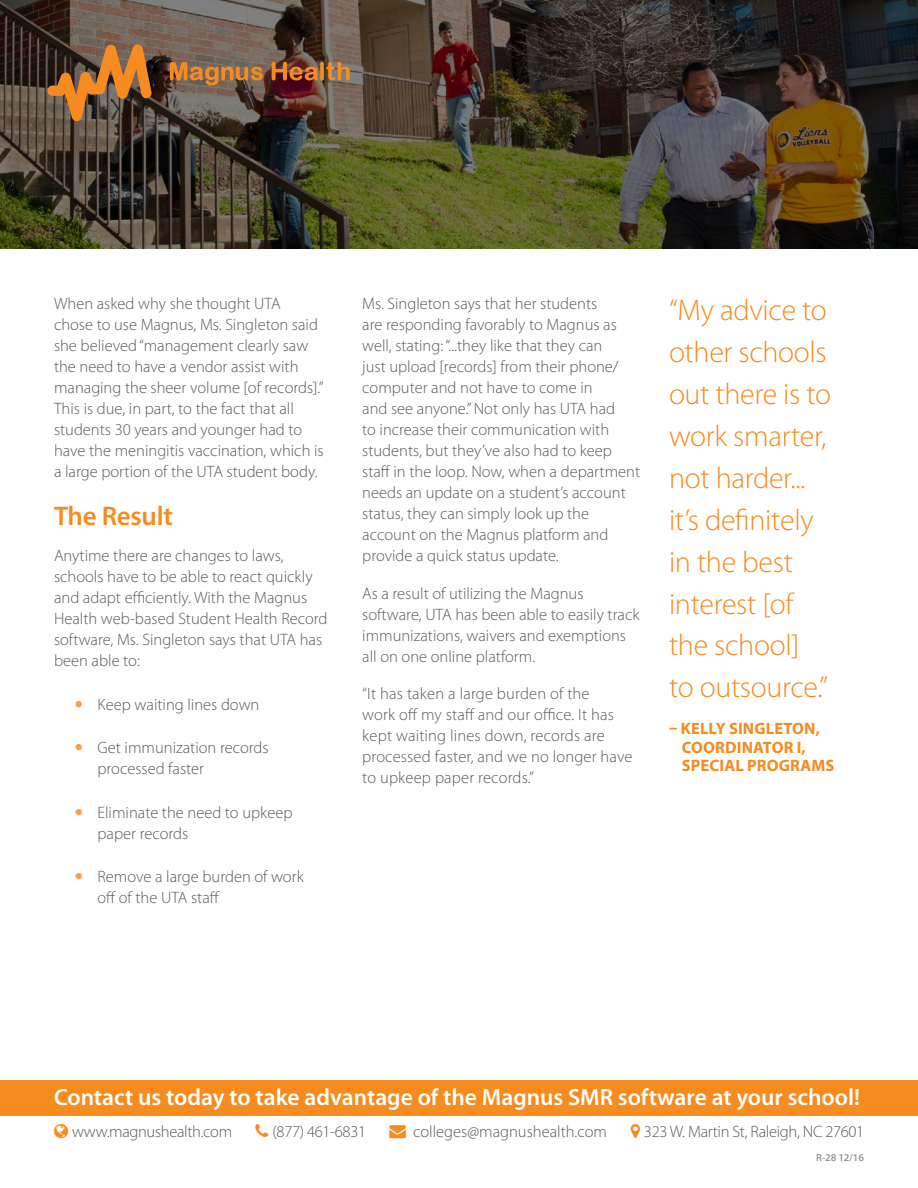
<style>
.page{position:relative;width:918px;height:1188px;background:#fff}
.page>*{position:absolute;margin:0;border:0;box-sizing:border-box;transform-origin:0 0}
.t1{font:300 30px/42px "Myriad Pro";letter-spacing:-.01em;color:#f68b1f}
.t2{font:600 27px "Myriad Pro";letter-spacing:-.01em;color:#f68b1f}
.t3{font:600 23.4px "Myriad Pro";color:#fff}
.t4{font:300 16.5px/21px "Myriad Pro";color:#58595b}
.t5{font:300 16.5px "Myriad Pro";letter-spacing:-.02em;color:#58595b}
.t6{font:700 16.5px/19.5px "Myriad Pro";letter-spacing:.01em;color:#f68b1f;text-align:center}
.t7{font:600 10.5px "Myriad Pro";color:#939598}
.s1{font-weight:900;font-size:22.5px;color:#f99f49}
.s2{color:#f68b1f}
</style>
<div class="page">
<img style="left:0;top:0;width:918px;height:249px">
<svg style="left:170px;top:62px;width:93px;height:23px;background:#a57344"></svg>
<svg style="left:272px;top:62px;width:78px;height:19px"></svg>
<svg style="left:47px;top:44px;width:105px;height:77px;background:#895c31"></svg>
<div style="left:0;top:1080px;width:918px;height:36px;background:#f68b1f"></div>
<p class="t4" style="left:54px;top:293px;width:271px">When asked why she thought UTA chose to use Magnus, Ms. Singleton said she believed “management clearly saw the need to have a vendor assist with managing the sheer volume [of records].” This is due, in part, to the fact that all students 30 years and younger had to have the meningitis vaccination, which is a large portion of the UTA student body.</p>
<h2 class="t2" style="left:54px;top:499px;width:120px">The Result</h2>
<p class="t4" style="left:54px;top:545px;width:275px">Anytime there are changes to laws, schools have to be able to react quickly and adapt efficiently. With the Magnus Health web-based Student Health Record software, Ms. Singleton says that UTA has been able to:</p>
<p class="t4" style="left:75px;top:694px;width:186px"><span class="s1">•</span> Keep waiting lines down</p>
<p class="t4" style="left:97px;top:737px;width:173px;text-indent:-23px"><span class="s1">•</span> Get immunization records processed faster</p>
<p class="t4" style="left:97px;top:802px;width:197px;text-indent:-23px"><span class="s1">•</span> Eliminate the need to upkeep paper records</p>
<p class="t4" style="left:97px;top:866px;width:208px;text-indent:-23px"><span class="s1">•</span> Remove a large burden of work off of the UTA staff</p>
<p class="t4" style="left:362px;top:293px;width:279px">Ms. Singleton says that her students<br>are responding favorably to Magnus as well, stating: “...they like that they can<br>just upload [records] from their phone/ computer and not have to come in<br>and see anyone.” Not only has UTA had<br>to increase their communication with students, but they’ve also had to keep staff in the loop. Now, when a department needs an update on a student’s account status, they can simply look up the account on the Magnus platform and provide a quick status update.</p>
<p class="t4" style="left:362px;top:583px;width:279px">As a result of utilizing the Magnus software, UTA has been able to easily track immunizations, waivers and exemptions all on one online platform.</p>
<p class="t4" style="left:362px;top:683px;width:272px">“It has taken a large burden of the<br>work off my staff and our office. It has kept waiting lines down, records are processed faster, and we no longer have to upkeep paper records.”</p>
<h1 class="t1" style="left:669px;top:288px;width:164px">“My advice to other schools out there is to work smarter, not harder... it’s definitely in the best interest [of the school] to outsource.”</h1>
<p class="t6" style="left:669px;top:718px;width:152px">– KELLY SINGLETON,<br>COORDINATOR I,</p>
<p class="t6" style="left:682px;top:755px;width:154px">SPECIAL PROGRAMS</p>
<h3 class="t3" style="left:54px;top:1082px;width:807px">Contact us today to take advantage of the Magnus SMR software at your school!</h3>
<p class="t5" style="left:72px;top:1121px;width:161px">www.magnushealth.com</p>
<p class="t5" style="left:273px;top:1121px;width:95px">(877) 461-6831</p>
<p class="t4" style="left:389px;top:1121px;width:219px"><span class="s2">→</span> colleges@magnushealth.com</p>
<p class="t5" style="left:644px;top:1121px;width:222px">323 W. Martin St, Raleigh, NC 27601</p>
<p class="t7" style="left:816px;top:1151px;width:49px">R-28 12/16</p>
</div>
